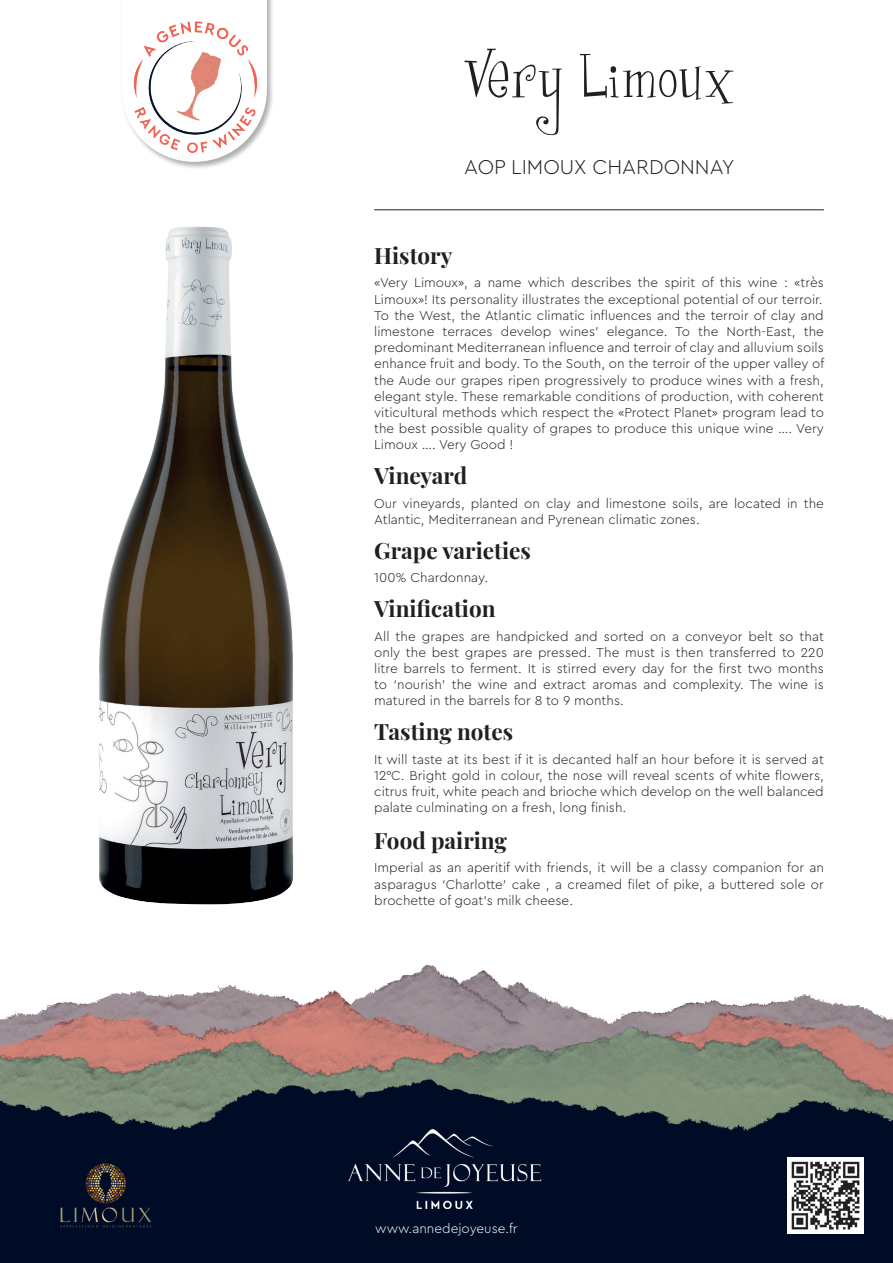
<style>
.page{position:relative;width:893px;height:1263px;background:#fff}
.page>*{position:absolute;margin:0;border:0;box-sizing:border-box;transform-origin:0 0}
.t1{font:700 22.5px "Playfair Display";color:#231f20}
.t2{font:300 21px "Cera Pro";color:#231f20}
.t3{font:300 13.5px/16.2px "Cera Pro";color:#231f20;text-align:justify}
.t4{font:300 13.5px "Cera Pro";color:#fff}
</style>
<div class="page">
<img style="left:0;top:965px;width:893px;height:298px">
<img style="left:347px;top:1121px;width:199px;height:88px">
<hr style="left:374px;top:209px;width:450px;height:1px;background:#231f20">
<div style="left:120px;top:0;width:154px;height:169px;background:#231f20;opacity:.36"></div>
<div style="left:121px;top:0;width:145px;height:84px;background:#fff"></div>
<div style="left:122px;top:18px;width:145px;height:144px;background:#fff;border-radius:50%"></div>
<img style="left:134px;top:21px;width:123px;height:133px">
<img style="left:788px;top:1158px;width:75px;height:75px">
<img style="left:99px;top:226px;width:195px;height:679px">
<svg style="left:464px;top:49px;width:98px;height:87px"></svg>
<svg style="left:580px;top:54px;width:154px;height:50px"></svg>
<div style="left:610px;top:66px;width:6px;height:7px;background:#231f20;border-radius:50%"></div>
<img style="left:54px;top:1158px;width:105px;height:75px">
<h2 class="t2" style="left:464px;top:153px;width:272px">AOP LIMOUX CHARDONNAY</h2>
<h1 class="t1" style="left:374px;top:238px;width:80px">History</h1>
<p class="t3" style="left:374px;top:274px;width:452px;text-align:left">«Very Limoux», a name which describes the spirit of this wine : «très Limoux»! Its personality illustrates the exceptional potential of our terroir.<br>To the West, the Atlantic climatic influences and the terroir of clay and limestone terraces develop wines’ elegance. To the North-East, the predominant Mediterranean influence and terroir of clay and alluvium soils enhance fruit and body. To the South, on the terroir of the upper valley of the Aude our grapes ripen progressively to produce wines with a fresh, elegant style. These remarkable conditions of production, with coherent viticultural methods which respect the «Protect Planet» program lead to the best possible quality of grapes to produce this unique wine …. Very Limoux …. Very Good !</p>
<h1 class="t1" style="left:374px;top:458px;width:95px">Vineyard</h1>
<p class="t3" style="left:374px;top:494px;width:451px">Our vineyards, planted on clay and limestone soils, are located in the<br>Atlantic, Mediterranean and Pyrenean climatic zones.</p>
<h1 class="t1" style="left:374px;top:532px;width:158px">Grape varieties</h1>
<p class="t3" style="left:374px;top:569px;width:116px">100% Chardonnay.</p>
<h1 class="t1" style="left:374px;top:591px;width:123px">Vinification</h1>
<p class="t3" style="left:374px;top:627px;width:451px">All the grapes are handpicked and sorted on a conveyor belt so that only the best grapes are pressed. The must is then transferred to 220 litre barrels to ferment. It is stirred every day for the first two months to ‘nourish’ the wine and extract aromas and complexity. The wine is matured in the barrels for 8 to 9 months.</p>
<h1 class="t1" style="left:374px;top:714px;width:140px">Tasting notes</h1>
<p class="t3" style="left:374px;top:750px;width:451px">It will taste at its best if it is decanted half an hour before it is served at 12°C. Bright gold in colour, the nose will reveal scents of white flowers, citrus fruit, white peach and brioche which develop on the well balanced palate culminating on a fresh, long finish.</p>
<h1 class="t1" style="left:374px;top:822px;width:134px">Food pairing</h1>
<p class="t3" style="left:374px;top:859px;width:451px">Imperial as an aperitif with friends, it will be a classy companion for an asparagus ‘Charlotte’ cake , a creamed filet of pike, a buttered sole or brochette of goat’s milk cheese.</p>
<p class="t4" style="left:375px;top:1220px;width:144px">www.annedejoyeuse.fr</p>
</div>
